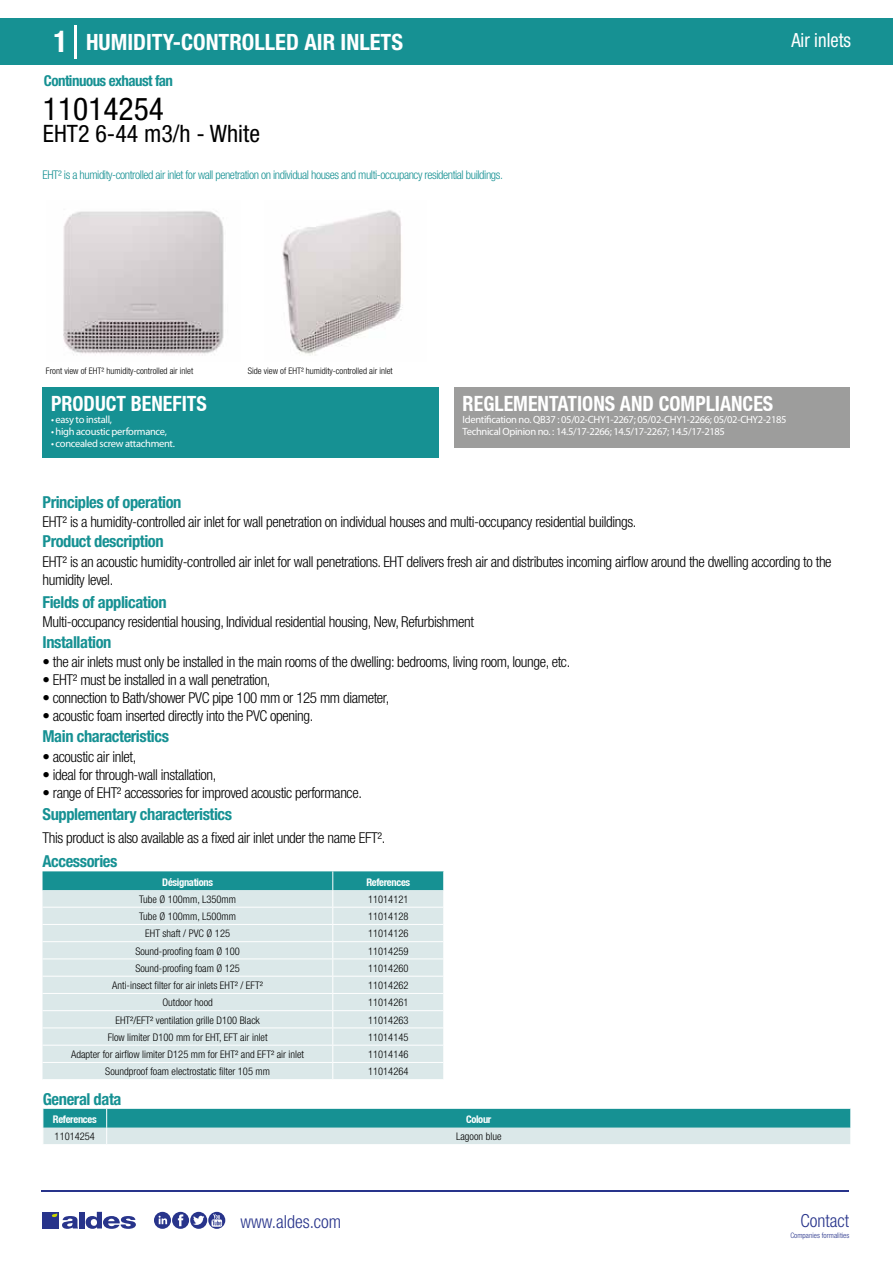
<style>
.page{position:relative;width:893px;height:1263px;background:#fff}
.page>*{position:absolute;margin:0;border:0;box-sizing:border-box;transform-origin:0 0}
.t1{font:condensed 31.5px "Helvetica Neue LT Std";color:#000}
.t2{font:condensed 24px "Helvetica Neue LT Std";color:#000}
.t3{font:700 condensed 22.5px "Helvetica Neue LT Std";color:#fff}
.t4{font:700 condensed 21px "Helvetica Neue";color:#fff;scale:.95 1}
.t5{font:condensed 19.5px "Helvetica Neue LT Std";color:#fff;scale:.95 1}
.t6{font:300 condensed 18px "Helvetica Neue";color:#28348b}
.t7{font:700 condensed 16.5px "Helvetica Neue LT Std";letter-spacing:-.025em;color:#169193}
.t8{font:300 condensed 15px/18px "Helvetica Neue LT Std";letter-spacing:-.025em;color:#000}
.t9{font:700 condensed 15px "Helvetica Neue LT Std";letter-spacing:-.035em;color:#169193}
.t10{font:300 condensed 12px "Helvetica Neue LT Std";letter-spacing:-.035em;color:#169193}
.t11{font:300 condensed 10.5px "Helvetica Neue";color:#000}
.t12{font:10.5px/12px "Myriad Pro";letter-spacing:-.03em;color:#fff}
.t13{font:700 condensed 10.5px "Helvetica Neue";letter-spacing:-.03em;color:#fff}
.t14{font:300 condensed 9px "Helvetica Neue";color:#000}
.t15{font:300 condensed 7.5px "Helvetica Neue";color:#28348b}
.s1{font-size:30px}
</style>
<div class="page">
<div style="left:0;top:18px;width:893px;height:46px;background:#169193"></div>
<div style="left:454px;top:387px;width:396px;height:61px;background:#9d9d9c"></div>
<div style="left:43px;top:387px;width:396px;height:70px;background:#169193"></div>
<hr style="left:74px;top:25px;width:2px;height:33px;background:#fff">
<svg style="left:63px;top:211px;width:161px;height:145px;background:#cac4c6"></svg>
<img style="left:282px;top:210px;width:120px;height:145px">
<svg style="left:43px;top:871px;width:401px;height:208px;background:#cbe1e2"></svg>
<svg style="left:43px;top:1109px;width:808px;height:35px;background:#72babb"></svg>
<hr style="left:41px;top:1190px;width:808px;height:1px;background:#28348b">
<svg style="left:154px;top:1212px;width:71px;height:17px"></svg>
<div style="left:42px;top:1212px;width:17px;height:16px;background:#28348b"></div>
<div style="left:79px;top:1212px;width:5px;height:16px;background:#28348b"></div>
<svg style="left:86px;top:1212px;width:50px;height:17px"></svg>
<svg style="left:52px;top:1213px;width:26px;height:16px"></svg>
<h3 class="t3" style="left:54px;top:28px;width:351px"><span class="s1">1</span> HUMIDITY-CONTROLLED AIR INLETS</h3>
<h3 class="t5" style="left:791px;top:29px;width:64px">Air inlets</h3>
<p class="t9" style="left:44px;top:71px;width:131px">Continuous exhaust fan</p>
<h1 class="t1" style="left:43px;top:91px;width:122px">11014254</h1>
<h2 class="t2" style="left:43px;top:120px;width:219px">EHT2 6-44 m3/h - White</h2>
<p class="t10" style="left:43px;top:167px;width:462px">EHT² is a humidity-controlled air inlet for wall penetration on individual houses and multi-occupancy residential buildings.</p>
<p class="t14" style="left:46px;top:365px;width:149px">Front view of EHT² humidity-controlled air inlet</p>
<p class="t14" style="left:248px;top:365px;width:146px">Side view of EHT² humidity-controlled air inlet</p>
<p class="t14" style="left:104px;top:365px;width:108px">/EFT² humidity-controlled air inlet</p>
<h3 class="t4" style="left:51px;top:391px;width:166px">PRODUCT BENEFITS</h3>
<p class="t12" style="left:51px;top:413px;width:62px">• easy to install,</p>
<p class="t12" style="left:51px;top:425px;width:117px">• high acoustic performance,</p>
<p class="t12" style="left:51px;top:437px;width:125px">• concealed screw attachment.</p>
<h3 class="t4" style="left:463px;top:391px;width:328px">REGLEMENTATIONS AND COMPLIANCES</h3>
<p class="t12" style="left:463px;top:413px;width:325px">Identification no. QB37 : 05/02-CHY1-2267; 05/02-CHY1-2266; 05/02-CHY2-2185<br>Technical Opinion no. : 14.5/17-2266; 14.5/17-2267; 14.5/17-2185</p>
<p class="t7" style="left:43px;top:492px;width:140px">Principles of operation</p>
<p class="t7" style="left:43px;top:531px;width:123px">Product description</p>
<p class="t8" style="left:43px;top:513px;width:595px">EHT² is a humidity-controlled air inlet for wall penetration on individual houses and multi-occupancy residential buildings.</p>
<p class="t8" style="left:43px;top:552px;width:791px">EHT² is an acoustic humidity-controlled air inlet for wall penetrations. EHT delivers fresh air and distributes incoming airflow around the dwelling according to the humidity level.</p>
<p class="t8" style="left:43px;top:613px;width:433px">Multi-occupancy residential housing, Individual residential housing, New, Refurbishment</p>
<p class="t8" style="left:43px;top:652px;width:529px">• the air inlets must only be installed in the main rooms of the dwelling: bedrooms, living room, lounge, etc.</p>
<p class="t8" style="left:43px;top:670px;width:230px">• EHT² must be installed in a wall penetration,</p>
<p class="t8" style="left:43px;top:688px;width:348px">• connection to Bath/shower PVC pipe 100 mm or 125 mm diameter,</p>
<p class="t8" style="left:43px;top:706px;width:272px">• acoustic foam inserted directly into the PVC opening.</p>
<p class="t7" style="left:43px;top:592px;width:126px">Fields of application</p>
<p class="t7" style="left:43px;top:632px;width:70px">Installation</p>
<p class="t7" style="left:43px;top:726px;width:128px">Main characteristics</p>
<p class="t8" style="left:43px;top:747px;width:95px">• acoustic air inlet,</p>
<p class="t8" style="left:43px;top:765px;width:175px">• ideal for through-wall installation,</p>
<p class="t8" style="left:43px;top:783px;width:321px">• range of EHT² accessories for improved acoustic performance.</p>
<p class="t8" style="left:43px;top:828px;width:344px">This product is also available as a fixed air inlet under the name EFT².</p>
<p class="t7" style="left:43px;top:804px;width:191px">Supplementary characteristics</p>
<p class="t7" style="left:43px;top:851px;width:76px">Accessories</p>
<p class="t13" style="left:162px;top:876px;width:52px">Désignations</p>
<p class="t13" style="left:366px;top:876px;width:45px">References</p>
<p class="t11" style="left:139px;top:893px;width:98px">Tube Ø 100mm, L350mm</p>
<p class="t11" style="left:368px;top:893px;width:42px">11014121</p>
<p class="t11" style="left:139px;top:910px;width:98px">Tube Ø 100mm, L500mm</p>
<p class="t11" style="left:368px;top:910px;width:42px">11014128</p>
<p class="t11" style="left:145px;top:927px;width:86px">EHT shaft / PVC Ø 125</p>
<p class="t11" style="left:368px;top:927px;width:42px">11014126</p>
<p class="t11" style="left:135px;top:945px;width:106px">Sound-proofing foam Ø 100</p>
<p class="t11" style="left:368px;top:945px;width:42px">11014259</p>
<p class="t11" style="left:135px;top:962px;width:106px">Sound-proofing foam Ø 125</p>
<p class="t11" style="left:368px;top:962px;width:42px">11014260</p>
<p class="t11" style="left:112px;top:979px;width:152px">Anti-insect filter for air inlets EHT² / EFT²</p>
<p class="t11" style="left:368px;top:979px;width:42px">11014262</p>
<p class="t11" style="left:162px;top:996px;width:52px">Outdoor hood</p>
<p class="t11" style="left:368px;top:996px;width:42px">11014261</p>
<p class="t11" style="left:115px;top:1014px;width:146px">EHT²/EFT² ventilation grille D100 Black</p>
<p class="t11" style="left:368px;top:1014px;width:42px">11014263</p>
<p class="t11" style="left:108px;top:1031px;width:161px">Flow limiter D100 mm for EHT, EFT air inlet</p>
<p class="t11" style="left:368px;top:1031px;width:42px">11014145</p>
<p class="t11" style="left:71px;top:1048px;width:235px">Adapter for airflow limiter D125 mm for EHT² and EFT² air inlet</p>
<p class="t11" style="left:368px;top:1048px;width:42px">11014146</p>
<p class="t11" style="left:105px;top:1065px;width:166px">Soundproof foam electrostatic filter 105 mm</p>
<p class="t11" style="left:368px;top:1065px;width:42px">11014264</p>
<p class="t7" style="left:43px;top:1089px;width:80px">General data</p>
<p class="t13" style="left:53px;top:1113px;width:45px">References</p>
<p class="t13" style="left:466px;top:1113px;width:27px">Colour</p>
<p class="t11" style="left:55px;top:1130px;width:42px">11014254</p>
<p class="t11" style="left:456px;top:1130px;width:47px">Lagoon blue</p>
<p class="t6" style="left:240px;top:1211px;width:102px">www.aldes.com</p>
<p class="t6" style="left:800px;top:1211px;width:50px">Contact</p>
<p class="t15" style="left:790px;top:1230px;width:60px">Companies formalities</p>
</div>
